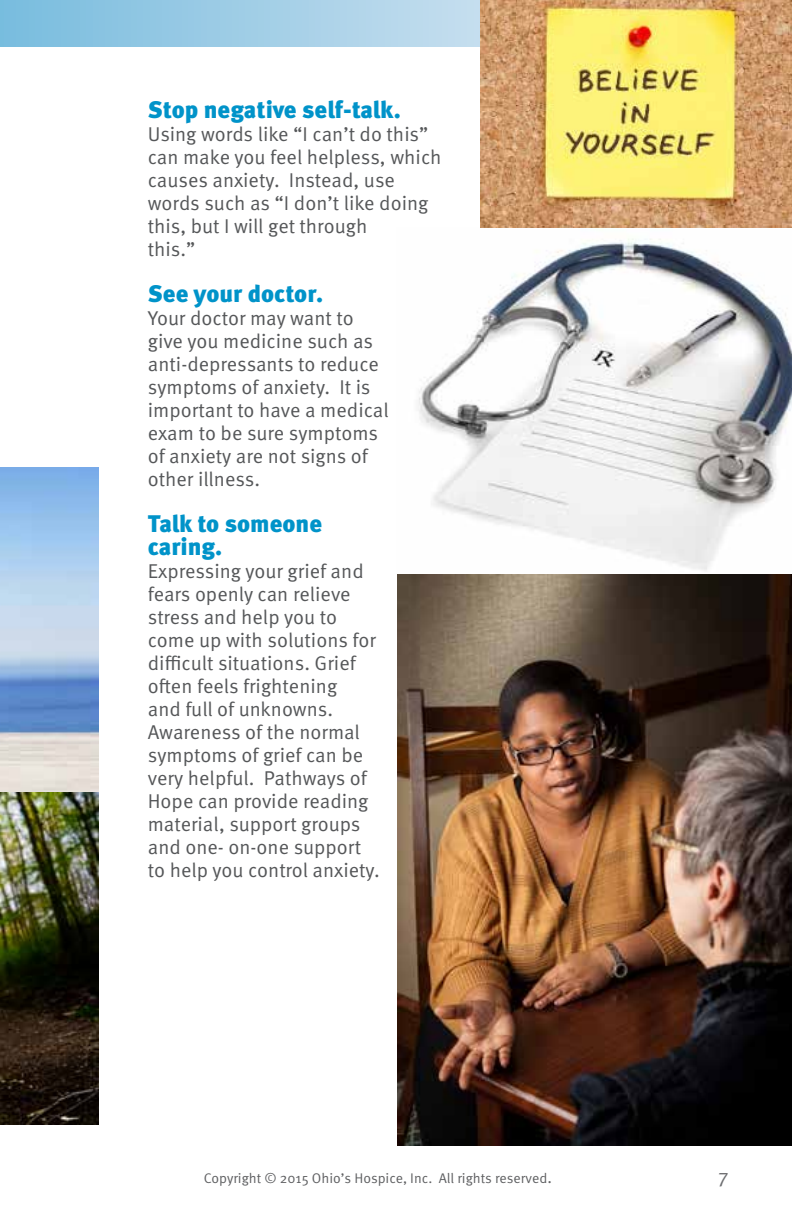
<style>
.page{position:relative;width:792px;height:1224px;background:#fff}
.page>*{position:absolute;margin:0;border:0;box-sizing:border-box;transform-origin:0 0}
.t1{font:900 24px/23px "Meta OT";color:#0093c9}
.t2{font:20px/23px "Meta OT Norm";color:#555759}
.t3{font:20px "Meta OT Norm";color:#6d6e71}
.t4{font:14px "Meta OT Norm";color:#5f6062}
.s1{font-size:16px}
</style>
<div class="page">
<svg style="left:0;top:0;width:481px;height:46px;background:#9ecce5"></svg>
<img style="left:0;top:467px;width:99px;height:658px">
<img style="left:397px;top:238px;width:395px;height:343px">
<img style="left:398px;top:575px;width:394px;height:570px">
<img style="left:481px;top:0;width:311px;height:228px">
<p class="t1" style="left:148px;top:99px;width:254px">Stop negative self-talk.</p>
<p class="t2" style="left:148px;top:123px;width:295px">Using words like “I can’t do this” can make you feel helpless, which causes anxiety. Instead, use words such as “I don’t like doing this, but I will get through<br>this.”</p>
<p class="t1" style="left:148px;top:283px;width:177px">See your doctor.</p>
<p class="t2" style="left:148px;top:307px;width:242px">Your doctor may want to give you medicine such as anti-depressants to reduce symptoms of anxiety. It is important to have a medical exam to be sure symptoms of anxiety are not signs of other illness.</p>
<p class="t1" style="left:148px;top:513px;width:176px">Talk to someone caring.</p>
<p class="t2" style="left:148px;top:560px;width:233px">Expressing your grief and fears openly can relieve stress and help you to come up with solutions for difficult situations. Grief often feels frightening<br>and full of unknowns.<br>Awareness of the normal symptoms of grief can be very helpful. Pathways of<br>Hope can provide reading material, support groups and one- on-one support to help you control anxiety.</p>
<p class="t4" style="left:204px;top:1170px;width:349px">Copyright © 2015 Ohio’s Hospice, Inc. All rights reserved<span class="s1">.</span></p>
<p class="t3" style="left:719px;top:1164px;width:12px">7</p>
</div>
